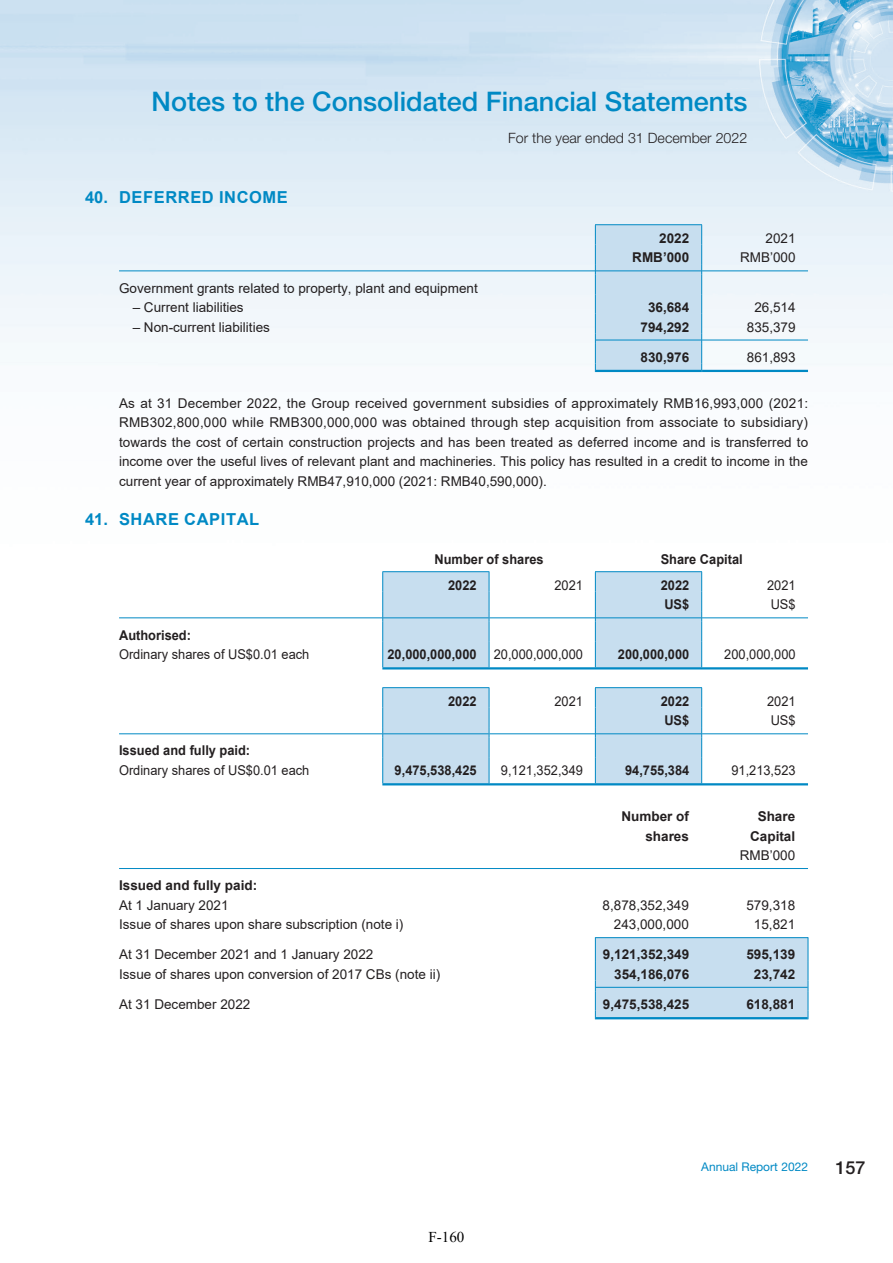
<style>
.page{position:relative;width:893px;height:1263px;background:#fff}
.page>*{position:absolute;margin:0;border:0;box-sizing:border-box;transform-origin:0 0}
.t1{font:500 27px "Helvetica Neue LT Std";color:#0089c4}
.t2{font:500 18px "Helvetica Neue LT Std";color:#231f20}
.t3{font:700 16.5px "Arial";letter-spacing:.035em;color:#0089c4}
.t4{font:15px "Times New Roman";color:#000}
.t5{font:300 14.25px "Helvetica Neue LT Std";color:#231f20}
.t6{font:13.5px/19.5px "Arial";color:#231f20;text-align:justify}
.t7{font:700 13.5px/19.5px "Arial";color:#231f20;text-align:right}
.t8{font:700 13.5px "Arial";color:#231f20;scale:.95 1}
.t9{font:13.5px "Arial";color:#231f20;scale:.95 1}
.t10{font:12px "Helvetica Neue LT Std";color:#0089c4}
</style>
<div class="page">
<img style="left:0;top:0;width:893px;height:1020px">
<hr style="left:595px;top:224px;width:107px;height:1px;background:#0089c4">
<div style="left:595px;top:225px;width:107px;height:147px;background:#c7deef"></div>
<hr style="left:119px;top:271px;width:476px;height:1px;background:#0089c4">
<hr style="left:596px;top:271px;width:105px;height:1px;background:#0089c4">
<hr style="left:702px;top:271px;width:106px;height:1px;background:#0089c4">
<hr style="left:596px;top:340px;width:105px;height:1px;background:#0089c4">
<hr style="left:702px;top:340px;width:106px;height:1px;background:#0089c4">
<hr style="left:596px;top:370px;width:105px;height:2px;background:#0089c4">
<hr style="left:702px;top:370px;width:106px;height:2px;background:#0089c4">
<hr style="left:382px;top:667px;width:426px;height:3px;background:#0089c4">
<hr style="left:382px;top:571px;width:107px;height:1px;background:#0089c4">
<hr style="left:595px;top:571px;width:107px;height:1px;background:#0089c4">
<svg style="left:382px;top:572px;width:320px;height:96px"></svg>
<hr style="left:119px;top:617px;width:263px;height:1px;background:#0089c4">
<hr style="left:383px;top:617px;width:106px;height:1px;background:#0089c4">
<hr style="left:489px;top:617px;width:106px;height:1px;background:#0089c4">
<hr style="left:596px;top:617px;width:105px;height:1px;background:#0089c4">
<hr style="left:702px;top:617px;width:106px;height:1px;background:#0089c4">
<hr style="left:382px;top:783px;width:426px;height:2px;background:#0089c4">
<hr style="left:382px;top:687px;width:107px;height:1px;background:#0089c4">
<hr style="left:595px;top:687px;width:107px;height:1px;background:#0089c4">
<svg style="left:382px;top:688px;width:320px;height:96px"></svg>
<hr style="left:119px;top:733px;width:263px;height:1px;background:#0089c4">
<hr style="left:383px;top:733px;width:106px;height:1px;background:#0089c4">
<hr style="left:489px;top:733px;width:106px;height:1px;background:#0089c4">
<hr style="left:596px;top:733px;width:105px;height:1px;background:#0089c4">
<hr style="left:702px;top:733px;width:106px;height:1px;background:#0089c4">
<div style="left:595px;top:937px;width:214px;height:82px;background:#c7deef"></div>
<hr style="left:119px;top:868px;width:689px;height:1px;background:#0089c4">
<hr style="left:595px;top:937px;width:213px;height:1px;background:#0089c4">
<hr style="left:596px;top:987px;width:211px;height:1px;background:#0089c4">
<hr style="left:596px;top:1017px;width:211px;height:2px;background:#0089c4">
<h1 class="t1" style="left:152px;top:92px;width:597px">Notes to the Consolidated Financial Statements</h1>
<p class="t5" style="left:508px;top:133px;width:241px">For the year ended 31 December 2022</p>
<p class="t3" style="left:85px;top:188px;width:204px">40. DEFERRED INCOME</p>
<p class="t7" style="left:659px;top:228px;width:32px">2022</p>
<p class="t6" style="left:765px;top:228px;width:32px">2021</p>
<p class="t7" style="left:632px;top:248px;width:59px">RMB’000</p>
<p class="t6" style="left:740px;top:248px;width:57px">RMB’000</p>
<p class="t6" style="left:119px;top:278px;width:360px">Government grants related to property, plant and equipment</p>
<p class="t6" style="left:133px;top:298px;width:113px">– Current liabilities</p>
<p class="t7" style="left:648px;top:298px;width:43px">36,684</p>
<p class="t6" style="left:754px;top:298px;width:43px">26,514</p>
<p class="t6" style="left:133px;top:317px;width:139px">– Non-current liabilities</p>
<p class="t7" style="left:640px;top:317px;width:50px">794,292</p>
<p class="t6" style="left:747px;top:317px;width:50px">835,379</p>
<p class="t7" style="left:640px;top:347px;width:50px">830,976</p>
<p class="t6" style="left:747px;top:347px;width:50px">861,893</p>
<p class="t6" style="left:119px;top:393px;width:691px">As at 31 December 2022, the Group received government subsidies of approximately RMB16,993,000 (2021:<br>RMB302,800,000 while RMB300,000,000 was obtained through step acquisition from associate to subsidiary) towards the cost of certain construction projects and has been treated as deferred income and is transferred to income over the useful lives of relevant plant and machineries. This policy has resulted in a credit to income in the current year of approximately RMB47,910,000 (2021: RMB40,590,000).</p>
<p class="t3" style="left:85px;top:510px;width:176px">41. SHARE CAPITAL</p>
<p class="t8" style="left:434px;top:551px;width:116px">Number of shares</p>
<p class="t8" style="left:661px;top:551px;width:88px">Share Capital</p>
<p class="t8" style="left:448px;top:578px;width:32px">2022</p>
<p class="t9" style="left:554px;top:578px;width:32px">2021</p>
<p class="t8" style="left:661px;top:578px;width:32px">2022</p>
<p class="t9" style="left:767px;top:578px;width:32px">2021</p>
<p class="t8" style="left:664px;top:597px;width:28px">US$</p>
<p class="t9" style="left:771px;top:597px;width:28px">US$</p>
<p class="t8" style="left:119px;top:627px;width:77px">Authorised:</p>
<p class="t9" style="left:119px;top:647px;width:202px">Ordinary shares of US$0.01 each</p>
<p class="t8" style="left:387px;top:647px;width:95px">20,000,000,000</p>
<p class="t9" style="left:494px;top:647px;width:95px">20,000,000,000</p>
<p class="t8" style="left:618px;top:647px;width:77px">200,000,000</p>
<p class="t9" style="left:724px;top:647px;width:77px">200,000,000</p>
<p class="t8" style="left:448px;top:694px;width:32px">2022</p>
<p class="t9" style="left:554px;top:694px;width:32px">2021</p>
<p class="t8" style="left:661px;top:694px;width:32px">2022</p>
<p class="t9" style="left:767px;top:694px;width:32px">2021</p>
<p class="t8" style="left:664px;top:713px;width:28px">US$</p>
<p class="t9" style="left:771px;top:713px;width:28px">US$</p>
<p class="t8" style="left:119px;top:743px;width:140px">Issued and fully paid:</p>
<p class="t9" style="left:119px;top:763px;width:202px">Ordinary shares of US$0.01 each</p>
<p class="t8" style="left:395px;top:763px;width:88px">9,475,538,425</p>
<p class="t9" style="left:501px;top:763px;width:88px">9,121,352,349</p>
<p class="t8" style="left:625px;top:763px;width:69px">94,755,384</p>
<p class="t9" style="left:731px;top:763px;width:69px">91,213,523</p>
<p class="t7" style="left:621px;top:807px;width:69px">Number of shares</p>
<p class="t7" style="left:750px;top:807px;width:47px;text-align:center">Share<br>Capital</p>
<p class="t6" style="left:740px;top:846px;width:57px">RMB’000</p>
<p class="t7" style="left:119px;top:876px;width:140px">Issued and fully paid:</p>
<p class="t6" style="left:119px;top:895px;width:111px">At 1 January 2021</p>
<p class="t6" style="left:602px;top:895px;width:88px">8,878,352,349</p>
<p class="t6" style="left:746px;top:895px;width:50px">579,318</p>
<p class="t6" style="left:119px;top:915px;width:286px">Issue of shares upon share subscription (note i)</p>
<p class="t6" style="left:614px;top:915px;width:77px">243,000,000</p>
<p class="t6" style="left:754px;top:915px;width:43px">15,821</p>
<p class="t6" style="left:119px;top:945px;width:256px">At 31 December 2021 and 1 January 2022</p>
<p class="t7" style="left:603px;top:945px;width:88px">9,121,352,349</p>
<p class="t7" style="left:746px;top:945px;width:50px">595,139</p>
<p class="t6" style="left:119px;top:964px;width:323px">Issue of shares upon conversion of 2017 CBs (note ii)</p>
<p class="t7" style="left:614px;top:964px;width:77px">354,186,076</p>
<p class="t7" style="left:754px;top:964px;width:43px">23,742</p>
<p class="t6" style="left:119px;top:995px;width:133px">At 31 December 2022</p>
<p class="t7" style="left:603px;top:995px;width:88px">9,475,538,425</p>
<p class="t7" style="left:746px;top:995px;width:50px">618,881</p>
<p class="t4" style="left:428px;top:1227px;width:37px">F-160</p>
<p class="t10" style="left:701px;top:1163px;width:108px">Annual Report 2022</p>
<h2 class="t2" style="left:835px;top:1161px;width:32px">157</h2>
</div>
